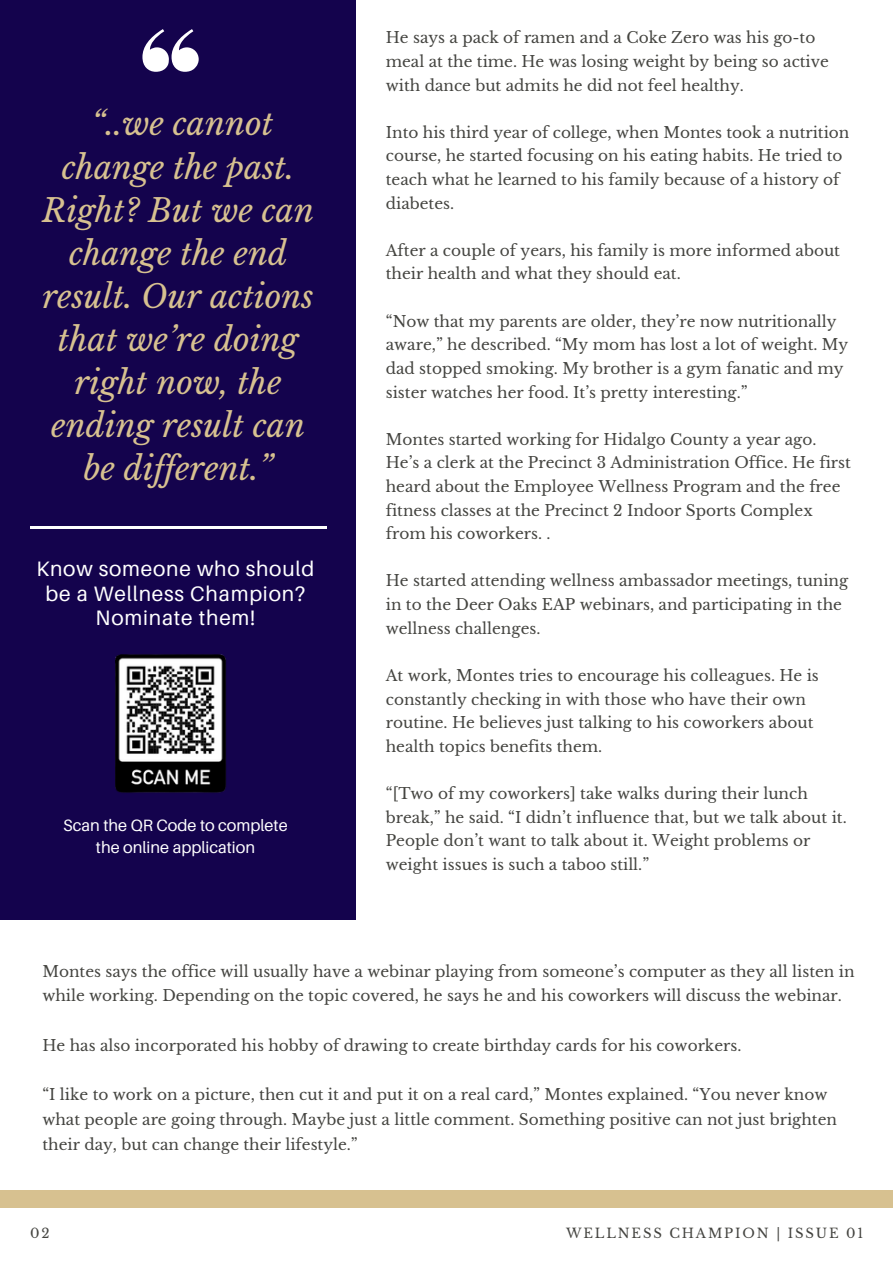
<style>
.page{position:relative;width:893px;height:1264px;background:#fff}
.page>*{position:absolute;margin:0;border:0;box-sizing:border-box;transform-origin:0 0}
.t1{font:italic 31.8px/43px "Libre Baskerville";color:#d7c190;text-align:center}
.t2{font:20.85px/24.8px "Aileron";letter-spacing:.035em;color:#fff;text-align:center}
.t3{font:16.35px/21.8px "Aileron";color:#fff;text-align:center}
.t4{font:15.3px/23.5px "Libre Baskerville";color:#444440}
.t5{font:13.2px "Libre Baskerville";letter-spacing:.14em;color:#444440}
</style>
<div class="page">
<div style="left:0;top:1190px;width:892px;height:16px;background:#d7c190"></div>
<div style="left:0;top:0;width:355px;height:919px;background:#14034d"></div>
<svg style="left:142px;top:29px;width:57px;height:43px"></svg>
<hr style="left:30px;top:526px;width:296px;height:2px;background:#fff">
<img style="left:115px;top:654px;width:111px;height:139px">
<h1 class="t1" style="left:42px;top:103px;width:273px">“..we cannot change the past.<br>Right? But we can change the end result. Our actions that we’re doing right now, the ending result can be dif erent.”</h1>
<h2 class="t2" style="left:37px;top:556px;width:279px">Know someone who should be a Wellness Champion?<br>Nominate them!</h2>
<p class="t3" style="left:63px;top:814px;width:226px">Scan the QR Code to complete the online application</p>
<p class="t4" style="left:386px;top:26px;width:444px">He says a pack of ramen and a Coke Zero was his go-to meal at the time. He was losing weight by being so active with dance but admits he did not feel healthy.</p>
<p class="t4" style="left:386px;top:121px;width:465px">Into his third year of college, when Montes took a nutrition course, he started focusing on his eating habits. He tried to teach what he learned to his family because of a history of diabetes.</p>
<p class="t4" style="left:386px;top:239px;width:456px">After a couple of years, his family is more informed about their health and what they should eat.</p>
<p class="t4" style="left:386px;top:309px;width:464px">“Now that my parents are older, they’re now nutritionally aware,” he described. “My mom has lost a lot of weight. My dad stopped smoking. My brother is a gym fanatic and my sister watches her food. It’s pretty interesting.”</p>
<p class="t4" style="left:386px;top:427px;width:466px">Montes started working for Hidalgo County a year ago.<br>He’s a clerk at the Precinct 3 Administration Office. He first heard about the Employee Wellness Program and the free fitness classes at the Precinct 2 Indoor Sports Complex from his coworkers. .</p>
<p class="t4" style="left:386px;top:569px;width:464px">He started attending wellness ambassador meetings, tuning in to the Deer Oaks EAP webinars, and participating in the wellness challenges.</p>
<p class="t4" style="left:386px;top:663px;width:434px">At work, Montes tries to encourage his colleagues. He is constantly checking in with those who have their own routine. He believes just talking to his coworkers about health topics benefits them.</p>
<p class="t4" style="left:386px;top:781px;width:462px">“[Two of my coworkers] take walks during their lunch break,” he said. “I didn’t influence that, but we talk about it.<br>People don’t want to talk about it. Weight problems or weight issues is such a taboo still.”</p>
<p class="t4" style="left:42px;top:958px;width:813px;line-height:24.8px">Montes says the office will usually have a webinar playing from someone’s computer as they all listen in while working. Depending on the topic covered, he says he and his coworkers will discuss the webinar.</p>
<p class="t4" style="left:42px;top:1033px;width:700px">He has also incorporated his hobby of drawing to create birthday cards for his coworkers.</p>
<p class="t4" style="left:42px;top:1082px;width:796px;line-height:24.8px">“I like to work on a picture, then cut it and put it on a real card,” Montes explained. “You never know what people are going through. Maybe just a little comment. Something positive can not just brighten their day, but can change their lifestyle.”</p>
<p class="t5" style="left:30px;top:1225px;width:21px">02</p>
<p class="t5" style="left:566px;top:1225px;width:299px">WELLNESS CHAMPION | ISSUE 01</p>
</div>
